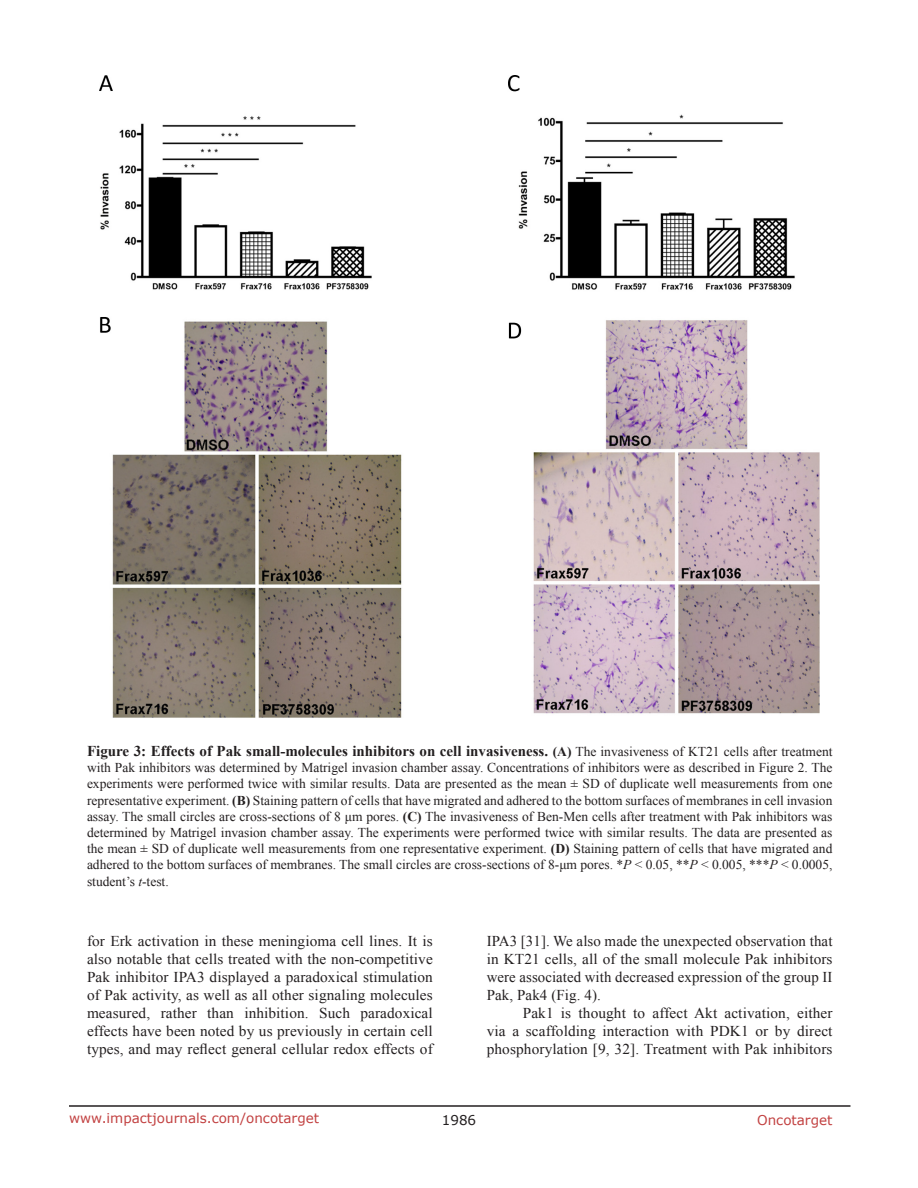
<style>
.page{position:relative;width:918px;height:1188px;background:#fff}
.page>*{position:absolute;margin:0;border:0;box-sizing:border-box;transform-origin:0 0}
.BodyText{font:15px/18px "Times New Roman";letter-spacing:.005em;color:#231f20;text-align:justify}
.FigureText{font:700 15px "Times New Roman";color:#231f20}
.FigureText-2{font:13.5px/16.2px "Times New Roman";color:#231f20;text-align:justify}
.t1{font:13.5px "Verdana";color:#c24141}
.t2{font:13.5px "Verdana";color:#231f20}
.s1{font-size:13.5px}
.s2{font-weight:400;font-size:13.5px}
.s3{font-weight:700}
.s4{font-style:italic}
</style>
<div class="page">
<hr style="left:69px;top:1105px;width:781px;height:2px;background:#231f20">
<img style="left:100px;top:76px;width:720px;height:642px">
<p class="FigureText" style="left:87px;top:741px;width:747px">Figure 3: Effects of Pak small-molecules inhibitors on cell invasiveness. <span class="s1">(A)</span> <span class="s2">The invasiveness of KT21 cells after treatment</span></p>
<p class="FigureText-2" style="left:87px;top:759px;width:747px">with Pak inhibitors was determined by Matrigel invasion chamber assay. Concentrations of inhibitors were as described in Figure 2. The experiments were performed twice with similar results. Data are presented as the mean ± SD of duplicate well measurements from one representative experiment. <span class="s3">(B)</span> Staining pattern of cells that have migrated and adhered to the bottom surfaces of membranes in cell invasion assay. The small circles are cross-sections of 8 μm pores. <span class="s3">(C)</span> The invasiveness of Ben-Men cells after treatment with Pak inhibitors was determined by Matrigel invasion chamber assay. The experiments were performed twice with similar results. The data are presented as the mean ± SD of duplicate well measurements from one representative experiment. <span class="s3">(D)</span> Staining pattern of cells that have migrated and adhered to the bottom surfaces of membranes. The small circles are cross-sections of 8-μm pores. *<span class="s4">P</span> &lt; 0.05, **<span class="s4">P</span> &lt; 0.005, ***<span class="s4">P</span> &lt; 0.0005, student’s <span class="s4">t</span>-test.</p>
<p class="BodyText" style="left:87px;top:932px;width:347px">for Erk activation in these meningioma cell lines. It is also notable that cells treated with the non-competitive Pak inhibitor IPA3 displayed a paradoxical stimulation of Pak activity, as well as all other signaling molecules measured, rather than inhibition. Such paradoxical effects have been noted by us previously in certain cell types, and may reflect general cellular redox effects of</p>
<p class="BodyText" style="left:487px;top:932px;width:347px">IPA3 [31]. We also made the unexpected observation that in KT21 cells, all of the small molecule Pak inhibitors were associated with decreased expression of the group II Pak, Pak4 (Fig. 4).</p>
<p class="BodyText" style="left:487px;top:1004px;width:347px;text-indent:36px">Pak1 is thought to affect Akt activation, either via a scaffolding interaction with PDK1 or by direct phosphorylation [9, 32]. Treatment with Pak inhibitors</p>
<p class="t1" style="left:69px;top:1109px;width:252px">www.impactjournals.com/oncotarget</p>
<p class="t2" style="left:442px;top:1111px;width:36px">1986</p>
<p class="t1" style="left:757px;top:1111px;width:77px">Oncotarget</p>
</div>
